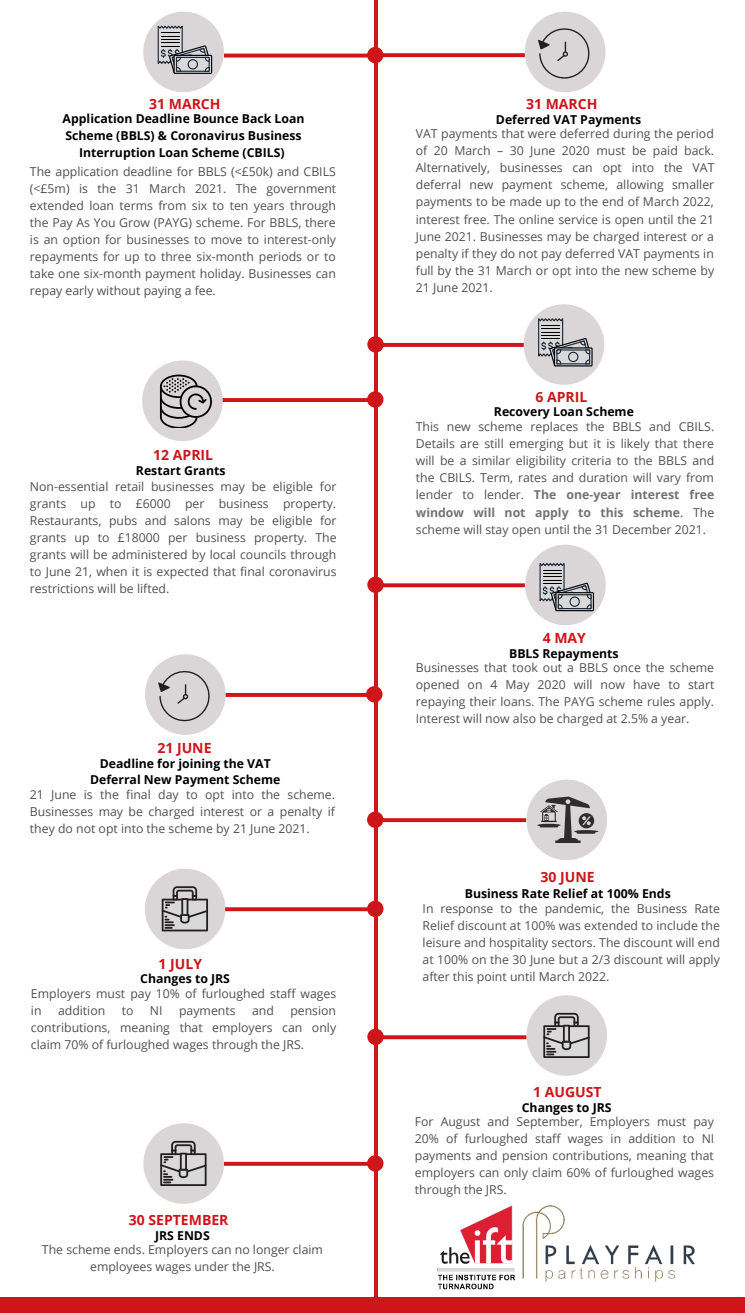
<style>
.page{position:relative;width:745px;height:1313px;background:#fff}
.page>*{position:absolute;margin:0;border:0;box-sizing:border-box;transform-origin:0 0}
.t1{font:700 14px "Open Sans";color:#cd151a}
.t2{font:12.25px/17.1px "Open Sans";color:#4f5051;text-align:justify}
.t3{font:700 12.25px/17px "Open Sans";color:#000;text-align:center}
.s1{font-weight:700;color:#737373}
.s2{color:#545454}
</style>
<div class="page">
<div style="left:0;top:1296px;width:744px;height:16px;background:#cd151a"></div>
<svg style="left:373px;top:0;width:4px;height:1297px;fill:#cd151a"></svg>
<svg style="left:143px;top:12px;width:462px;height:80px"></svg>
<svg style="left:143px;top:1123px;width:229px;height:80px"></svg>
<div style="left:367px;top:1155px;width:16px;height:16px;background:#cd151a;border-radius:50%"></div>
<div style="left:367px;top:1028px;width:16px;height:17px;background:#cd151a;border-radius:50%"></div>
<svg style="left:377px;top:995px;width:229px;height:80px"></svg>
<svg style="left:145px;top:868px;width:227px;height:81px"></svg>
<div style="left:367px;top:900px;width:16px;height:17px;background:#cd151a;border-radius:50%"></div>
<div style="left:367px;top:811px;width:16px;height:17px;background:#cd151a;border-radius:50%"></div>
<svg style="left:377px;top:779px;width:229px;height:81px"></svg>
<svg style="left:142px;top:304px;width:462px;height:137px"></svg>
<div style="left:367px;top:391px;width:16px;height:17px;background:#cd151a;border-radius:50%"></div>
<svg style="left:377px;top:544px;width:228px;height:81px"></svg>
<div style="left:367px;top:576px;width:16px;height:17px;background:#cd151a;border-radius:50%"></div>
<div style="left:366px;top:686px;width:16px;height:16px;background:#cd151a;border-radius:50%"></div>
<svg style="left:145px;top:654px;width:227px;height:81px"></svg>
<img style="left:522px;top:1205px;width:173px;height:77px">
<img style="left:437px;top:1205px;width:79px;height:84px">
<p class="t1" style="left:149px;top:94px;width:73px">31 MARCH</p>
<p class="t3" style="left:63px;top:110px;width:243px">Application Deadline Bounce Back Loan<br>Scheme (BBLS) &amp; Coronavirus Business<br>Interruption Loan Scheme (CBILS)</p>
<p class="t2" style="left:30px;top:162px;width:308px">The application deadline for BBLS (&lt;£50k) and CBILS (&lt;£5m) is the 31 March 2021. The government extended loan terms from six to ten years through the Pay As You Grow (PAYG) scheme. For BBLS, there is an option for businesses to move to interest-only repayments for up to three six-month periods or to take one six-month payment holiday. Businesses can repay early without paying a fee.</p>
<p class="t1" style="left:153px;top:445px;width:61px">12 APRIL</p>
<p class="t3" style="left:136px;top:462px;width:91px">Restart Grants</p>
<p class="t2" style="left:30px;top:477px;width:308px">Non-essential retail businesses may be eligible for grants up to £6000 per business property.<br>Restaurants, pubs and salons may be eligible for grants up to £18000 per business property. The grants will be administered by local councils through to June 21, when it is expected that final coronavirus restrictions will be lifted.</p>
<p class="t1" style="left:157px;top:738px;width:56px">21 JUNE</p>
<p class="t3" style="left:90px;top:754px;width:192px;line-height:16.7px">Deadline for joining the VAT<br>Deferral New Payment Scheme</p>
<p class="t2" style="left:30px;top:786px;width:306px">21 June is the final day to opt into the scheme.<br>Businesses may be charged interest or a penalty if they do not opt into the scheme by 21 June 2021.</p>
<p class="t1" style="left:158px;top:953px;width:45px">1 JULY</p>
<p class="t3" style="left:140px;top:970px;width:91px">Changes to JRS</p>
<p class="t2" style="left:31px;top:984px;width:307px">Employers must pay 10% of furloughed staff wages in</p>
<p class="t2" style="left:58px;top:1001px;width:49px">addition</p>
<p class="t2" style="left:122px;top:1001px;width:13px">to</p>
<p class="t2" style="left:150px;top:1001px;width:14px">NI</p>
<p class="t2" style="left:179px;top:1001px;width:58px">payments</p>
<p class="t2" style="left:252px;top:1001px;width:23px">and</p>
<p class="t2" style="left:31px;top:1001px;width:306px;text-indent:259px">pension contributions, meaning that employers can only claim 70% of furloughed wages through the JRS.</p>
<p class="t1" style="left:129px;top:1210px;width:101px">30 SEPTEMBER</p>
<p class="t3" style="left:155px;top:1226px;width:56px">JRS ENDS</p>
<p class="t2" style="left:42px;top:1240px;width:282px;text-align:center">The scheme ends. Employers can no longer claim employees wages under the JRS.</p>
<p class="t1" style="left:526px;top:94px;width:73px">31 MARCH</p>
<p class="t3" style="left:495px;top:110px;width:147px">Deferred VAT Payments</p>
<p class="t2" style="left:415px;top:125px;width:300px">VAT payments that were deferred during the period of 20 March – 30 June 2020 must be paid back.<br>Alternatively, businesses can opt into the VAT deferral new payment scheme, allowing smaller payments to be made up to the end of March 2022, interest free. The online service is open until the 21<br>June 2021. Businesses may be charged interest or a penalty if they do not pay deferred VAT payments in full by the 31 March or opt into the new scheme by 21 June 2021.</p>
<p class="t1" style="left:535px;top:387px;width:53px">6 APRIL</p>
<p class="t3" style="left:493px;top:403px;width:141px">Recovery Loan Scheme</p>
<p class="t2" style="left:415px;top:418px;width:300px">This new scheme replaces the BBLS and CBILS.<br>Details are still emerging but it is likely that there will be a similar eligibility criteria to the BBLS and the CBILS. Term, rates and duration will vary from lender to lender. <span class="s1">The one-year interest free window will not apply to this scheme</span><span class="s2">.</span> The scheme will stay open until the 31 December 2021.</p>
<p class="t1" style="left:542px;top:628px;width:45px">4 MAY</p>
<p class="t2" style="left:415px;top:659px;width:300px">Businesses that took out a BBLS once the scheme opened on 4 May 2020 will now have to start repaying their loans. The PAYG scheme rules apply.<br>Interest will now also be charged at 2.5% a year.</p>
<p class="t3" style="left:509px;top:645px;width:111px">BBLS Repayments</p>
<p class="t1" style="left:540px;top:867px;width:56px">30 JUNE</p>
<p class="t3" style="left:464px;top:885px;width:207px">Business Rate Relief at 100% Ends</p>
<p class="t2" style="left:422px;top:899px;width:299px">In response to the pandemic, the Business Rate Relief discount at 100% was extended to include the leisure and hospitality sectors. The discount will end at 100% on the 30 June but a 2/3 discount will apply after this point until March 2022.</p>
<p class="t1" style="left:533px;top:1082px;width:70px">1 AUGUST</p>
<p class="t3" style="left:521px;top:1098px;width:91px">Changes to JRS</p>
<p class="t2" style="left:414px;top:1112px;width:301px">For August and September, Employers must pay 20% of furloughed staff wages in addition to NI payments and pension contributions, meaning that employers can only claim 60% of furloughed wages through the JRS.</p>
</div>
